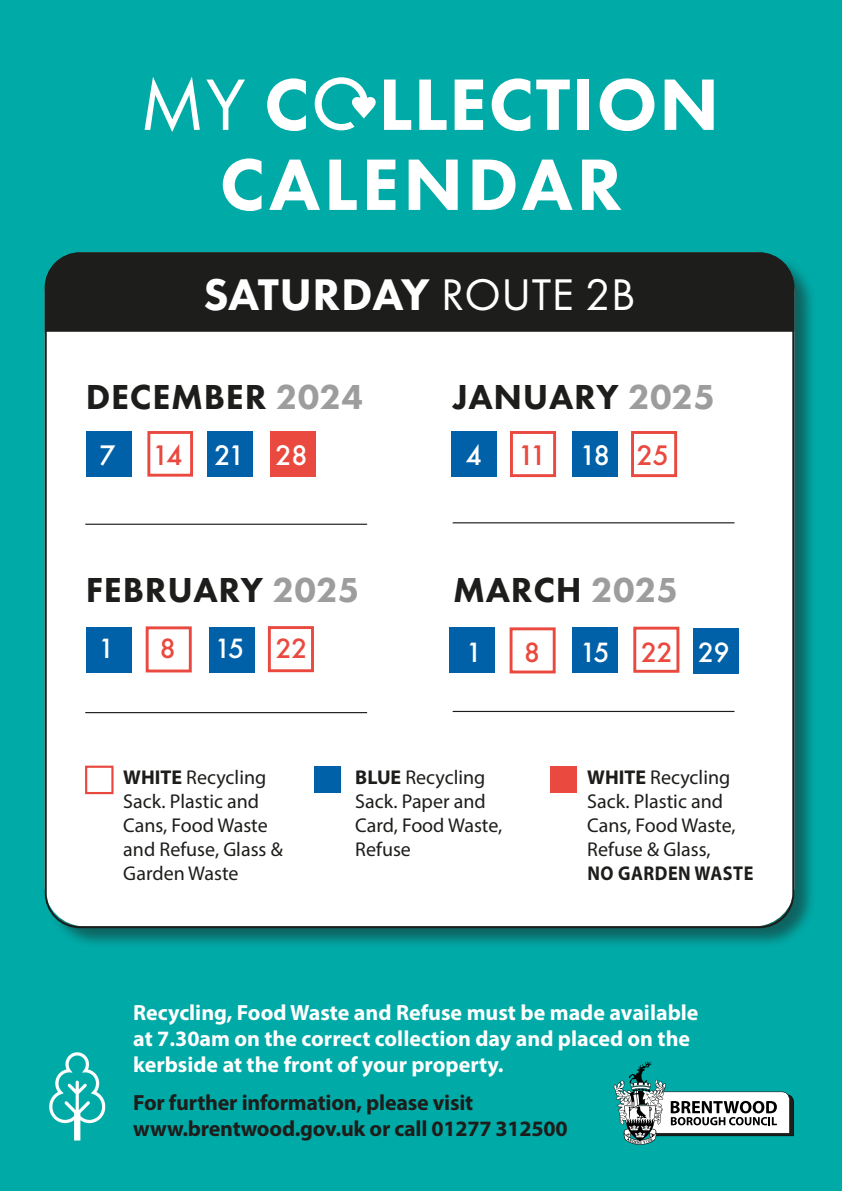
<style>
.page{position:relative;width:842px;height:1191px;background:#00aaa7}
.page>*{position:absolute;margin:0;border:0;box-sizing:border-box;transform-origin:0 0}
.t1{font:800 75.4px/80px "Futura PT";letter-spacing:.03em;color:#fff;text-align:center}
.t2{font:800 46px "Futura PT";color:#fff}
.t3{font:800 36px "Futura PT";letter-spacing:.02em;color:#1d1d1b}
.t4{font:500 26px "Futura";letter-spacing:-.04em;color:#fff}
.t5{font:500 26px "Futura";color:#e9493f}
.t6{font:500 25.6px "Futura";letter-spacing:-.015em;color:#fff}
.t7{font:500 25.6px "Futura";color:#e9493f}
.t8{font:700 22px/26px "Myriad Pro";color:#fff}
.t9{font:700 22px/26px "Myriad Pro";letter-spacing:-.01em;color:#1d1d1b}
.t10{font:20px/24px "Myriad Pro";color:#1d1d1b}
.s1{font-weight:400}
.s2{color:#9d9d9d}
.s3{color:#e9493f}
.s4{font-weight:700}
</style>
<div class="page">
<div style="left:45px;top:253px;width:771px;height:695px;background:#1d1d1b;opacity:.5"></div>
<div style="left:45px;top:252px;width:749px;height:674px;background:#fff;border-radius:40px"></div>
<div style="left:45px;top:253px;width:749px;height:79px;background:#1d1d1b"></div>
<svg style="left:614px;top:1061px;width:180px;height:83px"></svg>
<svg style="left:315px;top:77px;width:61px;height:53px"></svg>
<img style="left:49px;top:1052px;width:57px;height:89px">
<hr style="left:85px;top:523px;width:282px;height:2px;background:#1d1d1b">
<div style="left:208px;top:431px;width:45px;height:46px;background:#0061a8"></div>
<div style="left:86px;top:431px;width:46px;height:46px;background:#0061a8"></div>
<div style="left:147px;top:431px;width:46px;height:45px;border:3px solid #e9493f"></div>
<hr style="left:85px;top:712px;width:282px;height:1px;background:#1d1d1b">
<hr style="left:453px;top:711px;width:281px;height:1px;background:#1d1d1b">
<div style="left:315px;top:766px;width:26px;height:26px;background:#0061a8"></div>
<hr style="left:453px;top:522px;width:281px;height:1px;background:#1d1d1b">
<div style="left:550px;top:766px;width:26px;height:26px;background:#e9493f"></div>
<div style="left:85px;top:765px;width:29px;height:29px;border:2px solid #e9493f"></div>
<div style="left:270px;top:431px;width:45px;height:45px;background:#e9493f"></div>
<div style="left:572px;top:431px;width:46px;height:46px;background:#0061a8"></div>
<div style="left:451px;top:431px;width:46px;height:46px;background:#0061a8"></div>
<div style="left:510px;top:431px;width:46px;height:46px;border:3px solid #e9493f"></div>
<div style="left:631px;top:431px;width:46px;height:46px;border:3px solid #e9493f"></div>
<div style="left:86px;top:626px;width:46px;height:46px;background:#0061a8"></div>
<div style="left:209px;top:626px;width:46px;height:46px;background:#0061a8"></div>
<div style="left:146px;top:626px;width:46px;height:46px;border:3px solid #e9493f"></div>
<div style="left:449px;top:627px;width:46px;height:46px;background:#0061a8"></div>
<div style="left:572px;top:627px;width:46px;height:46px;background:#0061a8"></div>
<div style="left:510px;top:627px;width:46px;height:46px;border:3px solid #e9493f"></div>
<div style="left:268px;top:626px;width:46px;height:46px;border:3px solid #e9493f"></div>
<div style="left:633px;top:626px;width:46px;height:47px;border:3px solid #e9493f"></div>
<div style="left:693px;top:627px;width:46px;height:46px;background:#0061a8"></div>
<p class="t1" style="left:140px;top:63px;width:581px"><span class="s1">MY</span> C LLECTION<br>CALENDAR</p>
<p class="t2" style="left:203px;top:266px;width:434px">SATURDAY <span class="s1">ROUTE 2B</span></p>
<p class="t3" style="left:86px;top:375px;width:279px">DECEMBER <span class="s2">2024</span></p>
<p class="t4" style="left:100px;top:438px;width:18px">7</p>
<p class="t4" style="left:153px;top:438px;width:157px"><span class="s3">14</span> 21 28</p>
<p class="t3" style="left:86px;top:567px;width:275px">FEBRUARY <span class="s2">2025</span></p>
<p class="t6" style="left:99px;top:631px;width:17px">1</p>
<p class="t7" style="left:160px;top:631px;width:17px">8</p>
<p class="t6" style="left:215px;top:631px;width:150px">15 <span class="s3">22</span> 27</p>
<p class="t3" style="left:453px;top:375px;width:263px">JANUARY <span class="s2">2025</span></p>
<p class="t4" style="left:466px;top:438px;width:18px">4</p>
<p class="t5" style="left:518px;top:438px;width:30px">11</p>
<p class="t4" style="left:580px;top:438px;width:151px">18 <span class="s3">25</span> 30</p>
<p class="t3" style="left:453px;top:567px;width:227px">MARCH <span class="s2">2025</span></p>
<p class="t6" style="left:466px;top:635px;width:17px">1</p>
<p class="t7" style="left:524px;top:635px;width:17px">8</p>
<p class="t6" style="left:580px;top:635px;width:151px">15 <span class="s3">22</span> 29</p>
<p class="t10" style="left:123px;top:764px;width:161px"><span class="s4">WHITE</span> Recycling<br>Sack. Plastic and<br>Cans, Food Waste and Refuse, Glass &amp;<br>Garden Waste</p>
<p class="t10" style="left:355px;top:764px;width:149px"><span class="s4">BLUE</span> Recycling<br>Sack. Paper and<br>Card, Food Waste,<br>Refuse</p>
<p class="t10" style="left:587px;top:764px;width:168px"><span class="s4">WHITE</span> Recycling<br>Sack. Plastic and<br>Cans, Food Waste,<br>Refuse &amp; Glass,<br><span class="s4">NO GARDEN WASTE</span></p>
<p class="t8" style="left:133px;top:999px;width:567px">Recycling, Food Waste and Refuse must be made available at 7.30am on the correct collection day and placed on the kerbside at the front of your property.</p>
<p class="t9" style="left:133px;top:1088px;width:436px">For further information, please visit www.brentwood.gov.uk or call 01277 312500</p>
</div>
